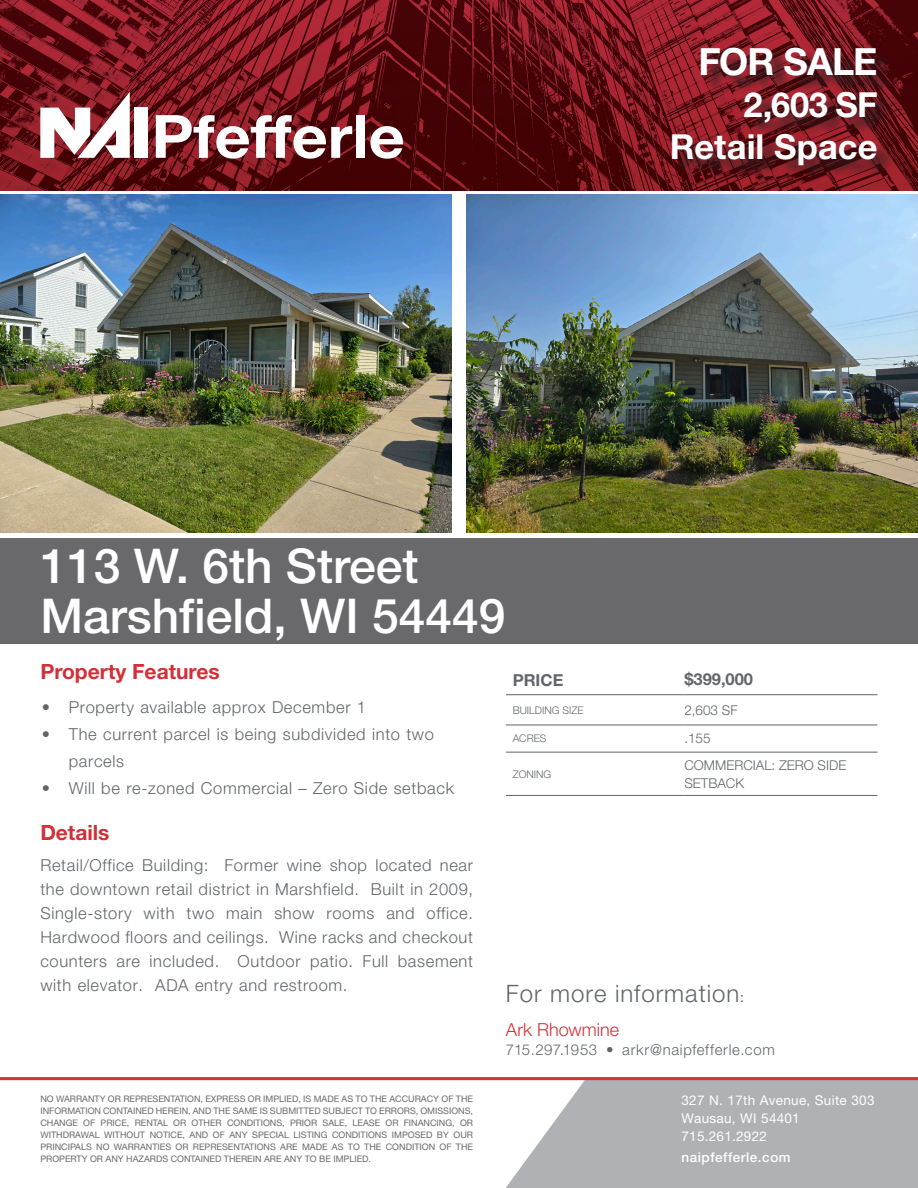
<style>
.page{position:relative;width:918px;height:1188px;background:#fff}
.page>*{position:absolute;margin:0;border:0;box-sizing:border-box;transform-origin:0 0}
.t1{font:500 48px "Helvetica Neue LT Std";color:#fff}
.t2{font:700 37.5px "Helvetica Neue LT Std";letter-spacing:-.025em;color:#fff}
.t3{font:700 34.5px "Helvetica Neue LT Std";color:#fff}
.t4{font:300 24px "Helvetica Neue LT Std";letter-spacing:.04em;color:#62656a}
.t5{font:700 21px "Helvetica Neue LT Std";color:#d32f38}
.t6{font:300 18px "Helvetica Neue LT Std";color:#d43238}
.Subhead{font:300 16.5px/24px "Helvetica Neue LT Std";letter-spacing:.04em;color:#62656a}
.t7{font:700 16.5px "Helvetica Neue LT Std";color:#62656a}
.t8{font:300 15px "Helvetica Neue LT Std";letter-spacing:.045em;color:#62656a}
.t9{font:13.5px "Helvetica Neue LT Std";letter-spacing:.02em;color:#fff}
.t10{font:300 13.5px/18px "Helvetica Neue LT Std";color:#62656a}
.t11{font:500 13.5px "Helvetica Neue LT Std";letter-spacing:.04em;color:#fff}
.t12{font:300 10.5px "Helvetica Neue LT Std";color:#62656a}
.t13{font:9px/12.1px "Helvetica Neue LT Std";color:#69696c;text-align:justify}
.s1{font-weight:400;font-size:13.5px}
</style>
<div class="page">
<div style="left:0;top:1078px;width:918px;height:110px;background:#b0b1b5"></div>
<svg style="left:0;top:1080px;width:586px;height:108px;background:#f9f9f9"></svg>
<img style="left:0;top:0;width:918px;height:190px">
<div style="left:0;top:538px;width:918px;height:106px;background:#69696c"></div>
<hr style="left:0;top:1077px;width:918px;height:3px;background:#d43238">
<div style="left:674px;top:49px;width:221px;height:134px;background:#231f20;opacity:.75"></div>
<div style="left:134px;top:108px;width:14px;height:50px;background:#fff"></div>
<svg style="left:40px;top:92px;width:90px;height:66px"></svg>
<svg style="left:156px;top:115px;width:196px;height:44px"></svg>
<div style="left:356px;top:115px;width:9px;height:43px;background:#fff"></div>
<svg style="left:370px;top:126px;width:33px;height:33px"></svg>
<hr style="left:506px;top:694px;width:178px;height:1px;background:#62656a">
<hr style="left:684px;top:694px;width:193px;height:1px;background:#62656a">
<hr style="left:506px;top:725px;width:178px;height:1px;background:#62656a">
<hr style="left:684px;top:725px;width:193px;height:1px;background:#62656a">
<hr style="left:506px;top:752px;width:178px;height:1px;background:#62656a">
<hr style="left:684px;top:752px;width:193px;height:1px;background:#62656a">
<hr style="left:506px;top:795px;width:178px;height:1px;background:#62656a">
<hr style="left:684px;top:795px;width:193px;height:1px;background:#62656a">
<img style="left:0;top:194px;width:451px;height:339px">
<img style="left:467px;top:194px;width:451px;height:339px">
<p class="t1" style="left:40px;top:537px;width:379px">113 W. 6th Street</p>
<p class="t1" style="left:40px;top:587px;width:467px">Marshfield, WI 54449</p>
<p class="t2" style="left:699px;top:38px;width:181px">FOR SALE</p>
<p class="t3" style="left:744px;top:83px;width:135px">2,603 SF</p>
<p class="t3" style="left:670px;top:125px;width:209px">Retail Space</p>
<p class="t5" style="left:40px;top:659px;width:181px">Property Features</p>
<p class="Subhead" style="left:42px;top:695px;width:326px">• Property available approx December 1</p>
<p class="Subhead" style="left:69px;top:721px;width:367px;line-height:27px;text-indent:-27px">• The current parcel is being subdivided into two parcels</p>
<p class="Subhead" style="left:42px;top:776px;width:414px">• Will be re-zoned Commercial – Zero Side setback</p>
<p class="t5" style="left:40px;top:820px;width:71px">Details</p>
<p class="Subhead" style="left:40px;top:853px;width:434px;text-align:justify">Retail/Office Building: Former wine shop located near the downtown retail district in Marshfield. Built in 2009, Single-story with two main show rooms and office.<br>Hardwood floors and ceilings. Wine racks and checkout counters are included. Outdoor patio. Full basement with elevator. ADA entry and restroom.</p>
<p class="t13" style="left:40px;top:1092px;width:434px">NO WARRANTY OR REPRESENTATION, EXPRESS OR IMPLIED, IS MADE AS TO THE ACCURACY OF THE INFORMATION CONTAINED HEREIN, AND THE SAME IS SUBMITTED SUBJECT TO ERRORS, OMISSIONS, CHANGE OF PRICE, RENTAL OR OTHER CONDITIONS, PRIOR SALE, LEASE OR FINANCING, OR WITHDRAWAL WITHOUT NOTICE, AND OF ANY SPECIAL LISTING CONDITIONS IMPOSED BY OUR PRINCIPALS NO WARRANTIES OR REPRESENTATIONS ARE MADE AS TO THE CONDITION OF THE PROPERTY OR ANY HAZARDS CONTAINED THEREIN ARE ANY TO BE IMPLIED.</p>
<p class="t7" style="left:513px;top:669px;width:52px">PRICE</p>
<p class="t7" style="left:684px;top:669px;width:70px">$399,000</p>
<p class="t12" style="left:513px;top:703px;width:72px">BUILDING SIZE</p>
<p class="t10" style="left:684px;top:701px;width:55px">2,603 SF</p>
<p class="t12" style="left:513px;top:732px;width:35px">ACRES</p>
<p class="t10" style="left:684px;top:729px;width:28px">.155</p>
<p class="t12" style="left:513px;top:767px;width:40px">ZONING</p>
<p class="t10" style="left:684px;top:756px;width:164px">COMMERCIAL: ZERO SIDE<br>SETBACK</p>
<p class="t4" style="left:506px;top:979px;width:240px">For more information<span class="s1">:</span></p>
<p class="t6" style="left:506px;top:1018px;width:115px">Ark Rhowmine</p>
<p class="t8" style="left:506px;top:1041px;width:270px">715.297.1953 • arkr@naipfefferle.com</p>
<p class="t9" style="left:681px;top:1092px;width:195px">327 N. 17th Avenue, Suite 303</p>
<p class="t9" style="left:681px;top:1110px;width:120px">Wausau, WI 54401</p>
<p class="t9" style="left:681px;top:1128px;width:87px">715.261.2922</p>
<p class="t11" style="left:681px;top:1149px;width:111px">naipfefferle.com</p>
</div>
